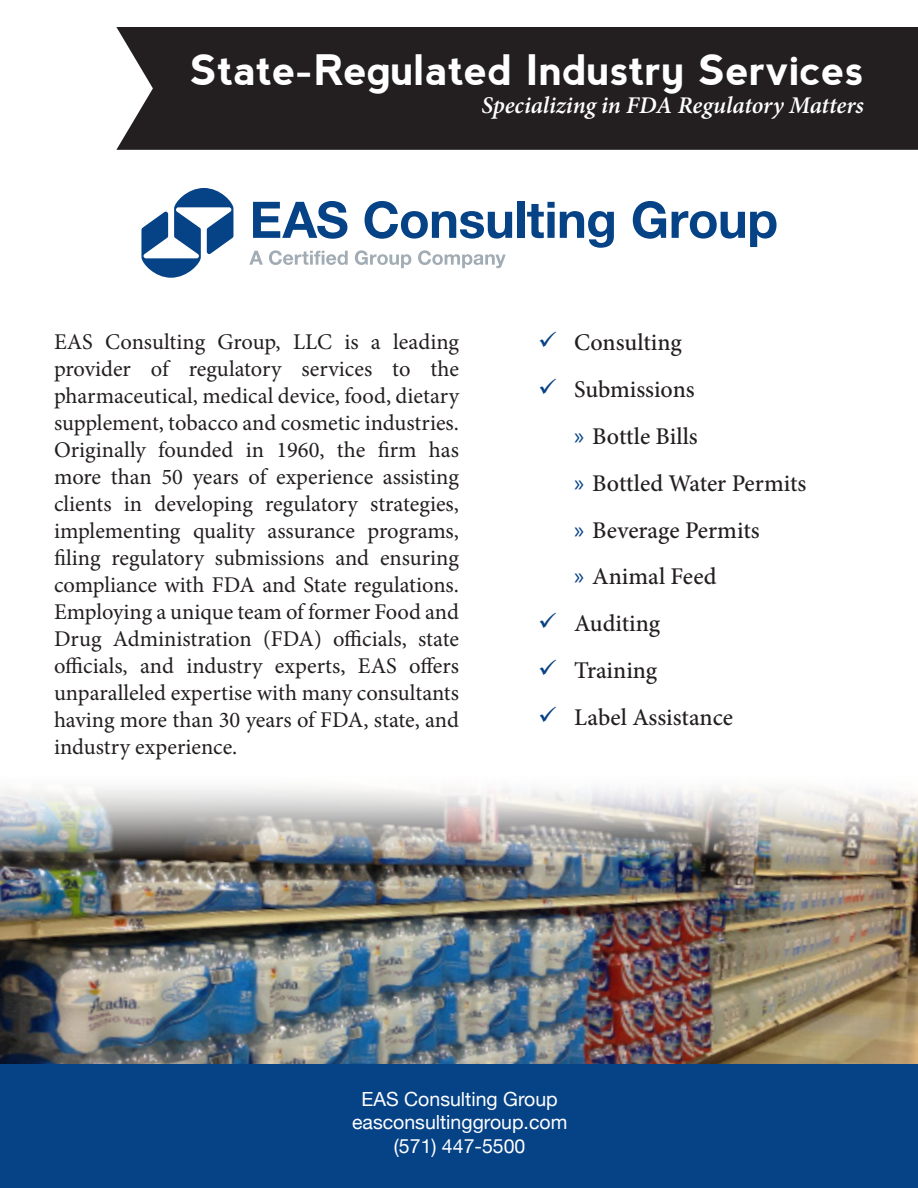
<style>
.page{position:relative;width:918px;height:1188px;background:#fff}
.page>*{position:absolute;margin:0;border:0;box-sizing:border-box;transform-origin:0 0}
.Headline_1{font:700 42px "nevis";color:#fff}
.t1{font:500 24px "Minion Pro";color:#231f20}
.Headline_1-2{font:italic 600 24px "Minion Pro";letter-spacing:-.005em;color:#fff}
.Intro_-_State_Regula{font:22.5px/27px "Minion Pro";letter-spacing:-.005em;color:#231f20;text-align:justify}
.t2{font:19.5px/23.4px "Helvetica Neue";color:#fff;text-align:center}
.s1{font-family:"Myriad Pro";font-weight:400;color:#084284}
</style>
<div class="page">
<div style="left:0;top:1064px;width:918px;height:124px;background:#054286"></div>
<svg style="left:249px;top:251px;width:14px;height:14px"></svg>
<svg style="left:269px;top:250px;width:79px;height:15px"></svg>
<svg style="left:355px;top:250px;width:56px;height:18px"></svg>
<svg style="left:418px;top:250px;width:88px;height:18px"></svg>
<svg style="left:141px;top:188px;width:92px;height:90px"></svg>
<svg style="left:253px;top:201px;width:94px;height:38px"></svg>
<svg style="left:365px;top:201px;width:147px;height:38px"></svg>
<div style="left:517px;top:202px;width:7px;height:36px;background:#054286"></div>
<svg style="left:527px;top:202px;width:87px;height:46px"></svg>
<svg style="left:633px;top:201px;width:33px;height:38px"></svg>
<svg style="left:672px;top:211px;width:105px;height:36px"></svg>
<div style="left:116px;top:27px;width:802px;height:123px;background:#231f20"></div>
<img style="left:0;top:788px;width:918px;height:276px">
<p class="Headline_1" style="left:191px;top:46px;width:675px">State-Regulated Industry Services</p>
<p class="Headline_1-2" style="left:482px;top:89px;width:384px">Specializing in FDA Regulatory Matters</p>
<p class="Intro_-_State_Regula" style="left:54px;top:329px;width:407px">EAS Consulting Group, LLC is a leading provider of regulatory services to the pharmaceutical, medical device, food, dietary supplement, tobacco and cosmetic industries.<br>Originally founded in 1960, the firm has more than 50 years of experience assisting clients in developing regulatory strategies, implementing quality assurance programs, filing regulatory submissions and ensuring compliance with FDA and State regulations.<br>Employing a unique team of former Food and Drug Administration (FDA) officials, state officials, and industry experts, EAS offers unparalleled expertise with many consultants having more than 30 years of FDA, state, and industry experience.</p>
<p class="t1" style="left:574px;top:327px;width:109px">Consulting</p>
<p class="t1" style="left:574px;top:373px;width:122px">Submissions</p>
<p class="t1" style="left:574px;top:420px;width:125px"><span class="s1">»</span> Bottle Bills</p>
<p class="t1" style="left:574px;top:467px;width:234px"><span class="s1">»</span> Bottled Water Permits</p>
<p class="t1" style="left:574px;top:514px;width:187px"><span class="s1">»</span> Beverage Permits</p>
<p class="t1" style="left:574px;top:561px;width:144px"><span class="s1">»</span> Animal Feed</p>
<p class="t1" style="left:574px;top:607px;width:88px">Auditing</p>
<p class="t1" style="left:574px;top:654px;width:85px">Training</p>
<p class="t1" style="left:574px;top:701px;width:160px">Label Assistance</p>
<p class="t2" style="left:352px;top:1088px;width:217px">EAS Consulting Group easconsultinggroup.com (571) 447-5500</p>
</div>
